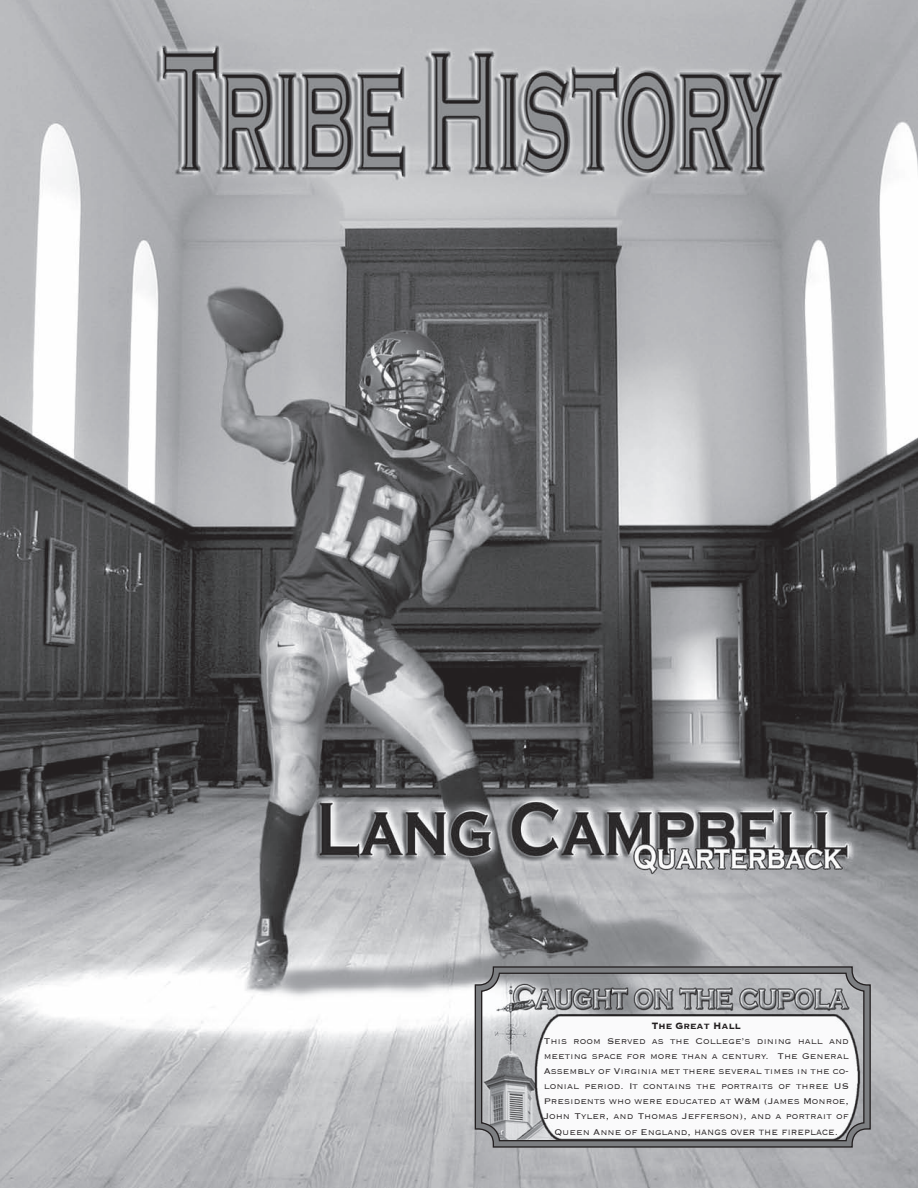
<style>
.page{position:relative;width:918px;height:1188px;background:#fff}
.page>*{position:absolute;margin:0;border:0;box-sizing:border-box;transform-origin:0 0}
.t1{font:300 12px "Copperplate";color:#231f20;scale:.9 1}
.t2{font:700 12px "Copperplate";color:#231f20;scale:.9 1}
.t3{font:300 10.8px/15px "Copperplate";color:#231f20;text-align:justify}
.s1{font-size:10.8px}
</style>
<div class="page">
<img style="left:0;top:0;width:918px;height:1188px">
<svg style="left:474px;top:966px;width:397px;height:182px;background:#717274"></svg>
<svg style="left:480px;top:972px;width:385px;height:170px"></svg>
<p class="t2" style="left:652px;top:1018px;width:100px">The Great Hall</p>
<p class="t3" style="left:544px;top:1033px;width:307px">This room Served as the College’s dining hall and meeting space for more than a century. The General Assembly of Virginia met there several times in the co&shy;lonial period. It contains the portraits of three US Presidents who were educated at W&amp;M (James Monroe, John Tyler, and Thomas Jefferson), and a portrait of</p>
<p class="t1" style="left:555px;top:1124px;width:317px"><span class="s1">Queen Anne of England,</span> hangs over the fireplace.</p>
</div>
